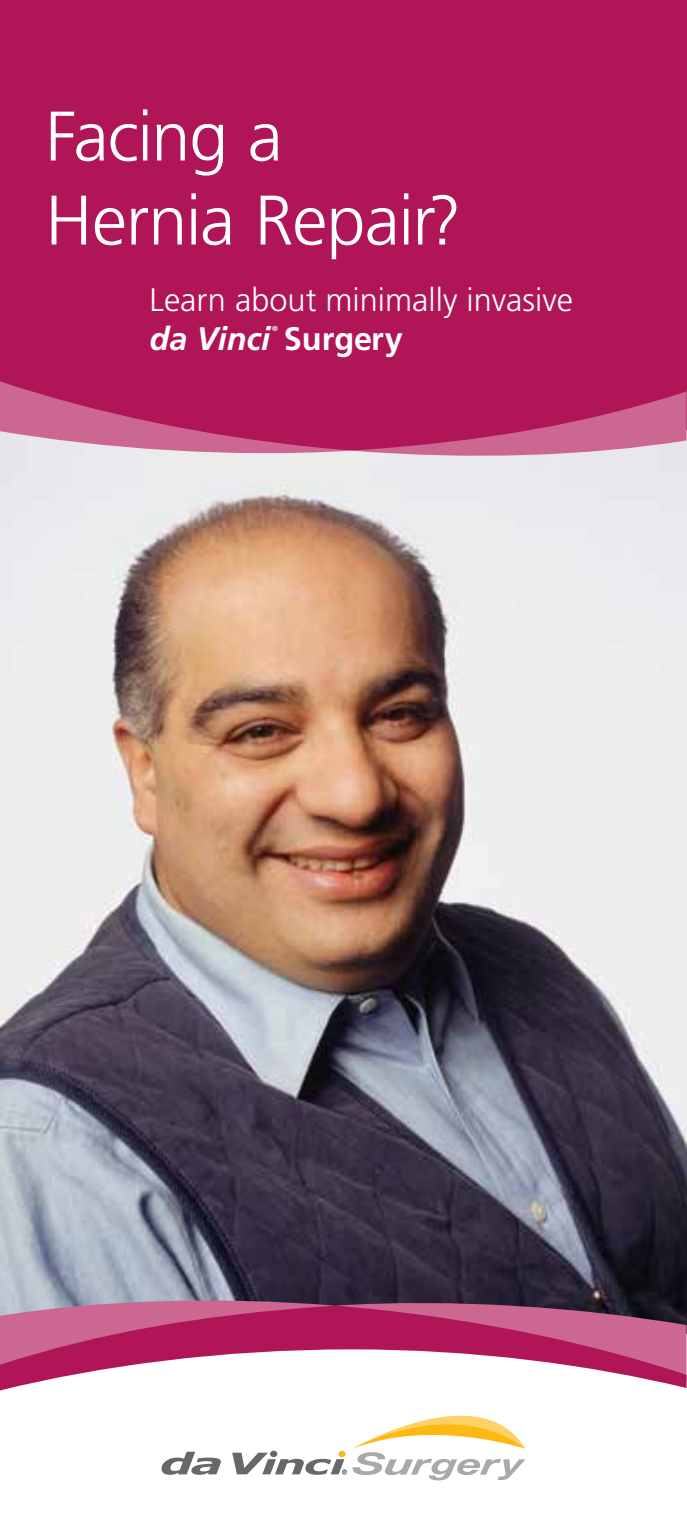
<style>
.page{position:relative;width:687px;height:1530px;background:#fff}
.page>*{position:absolute;margin:0;border:0;box-sizing:border-box;transform-origin:0 0}
.t1{font:300 70px/84px "Frutiger";letter-spacing:-.015em;color:#fff}
.t2{font:300 32.5px/39px "Frutiger";color:#fff}
.t3{font:700 7.25px "Frutiger";color:#fff}
.s1{font-weight:700;font-style:italic}
.s2{font-weight:700}
</style>
<div class="page">
<img style="left:0;top:460px;width:686px;height:798px">
<svg style="left:0;top:1258px;width:686px;height:223px"></svg>
<div style="left:0;top:0;width:686px;height:430px;background:#b01657"></div>
<svg style="left:0;top:451px;width:686px;height:9px;background:#e4d4de"></svg>
<svg style="left:0;top:381px;width:686px;height:70px"></svg>
<svg style="left:0;top:1296px;width:686px;height:10px;background:#655166"></svg>
<svg style="left:0;top:1306px;width:686px;height:85px"></svg>
<svg style="left:161px;top:1452px;width:60px;height:23px"></svg>
<svg style="left:232px;top:1409px;width:293px;height:71px"></svg>
<h1 class="t1" style="left:45px;top:94px;width:417px">Facing a<br>Hernia Repair?</h1>
<p class="t2" style="left:149px;top:280px;width:425px">Learn about minimally invasive <span class="s1">da Vinci</span> <span class="s2">Surgery</span></p>
<p class="t3" style="left:272px;top:324px;width:7px">®</p>
</div>
